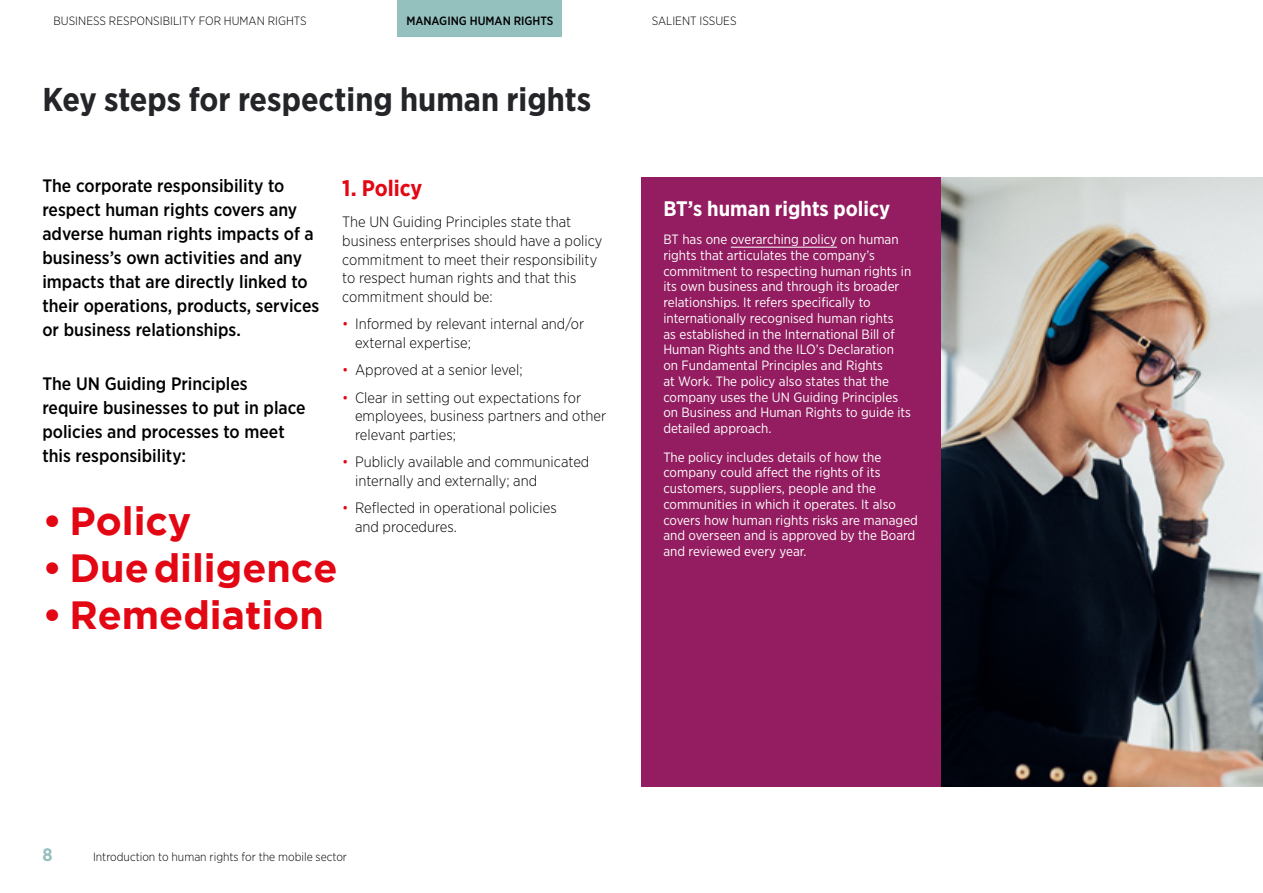
<style>
.page{position:relative;width:1263px;height:893px;background:#fff}
.page>*{position:absolute;margin:0;border:0;box-sizing:border-box;transform-origin:0 0}
.t1{font:700 39.3px "Gotham";color:#e30613}
.t2{font:700 33px "Gotham Narrow";color:#242529}
.Heading_level_H3{font:700 22.5px "Gotham Narrow";color:#e30613}
.Case_Study_heading{font:700 21px "Gotham Narrow";color:#fff}
.Introduction{font:500 18px/24px "Gotham Narrow";color:#000}
.t3{font:700 18px "Gotham Narrow";color:#94c0be}
.Bodycopy{font:300 15px/18.8px "Gotham Narrow";color:#000}
.Case_study_Bodycopy{font:13.5px/15.8px "Gotham Narrow";color:#fff}
.t4{font:300 12px "Gotham Narrow";color:#000}
.t5{font:500 12px "Gotham Narrow";color:#000}
.s1{color:#e30613}
</style>
<div class="page">
<div style="left:641px;top:178px;width:301px;height:609px;background:#931d60"></div>
<hr style="left:731px;top:247px;width:106px;height:1px;background:#fff">
<img style="left:942px;top:178px;width:321px;height:609px">
<div style="left:398px;top:0;width:164px;height:36px;background:#94c0be"></div>
<p class="t4" style="left:54px;top:14px;width:255px">BUSINESS RESPONSIBILITY FOR HUMAN RIGHTS</p>
<p class="t5" style="left:406px;top:14px;width:149px">MANAGING HUMAN RIGHTS</p>
<p class="t4" style="left:652px;top:14px;width:86px">SALIENT ISSUES</p>
<p class="t2" style="left:43px;top:79px;width:550px">Key steps for respecting human rights</p>
<p class="Introduction" style="left:42px;top:173px;width:278px">The corporate responsibility to respect human rights covers any adverse human rights impacts of a business’s own activities and any impacts that are directly linked to their operations, products, services or business relationships.</p>
<p class="Introduction" style="left:42px;top:371px;width:265px">The UN Guiding Principles require businesses to put in place policies and processes to meet this responsibility:</p>
<p class="Heading_level_H3" style="left:342px;top:173px;width:82px">1. Policy</p>
<p class="Bodycopy" style="left:342px;top:212px;width:262px">The UN Guiding Principles state that business enterprises should have a policy commitment to meet their responsibility to respect human rights and that this commitment should be:</p>
<p class="Bodycopy" style="left:355px;top:314px;width:231px;text-indent:-13px"><span class="s1">•</span> Informed by relevant internal and/or external expertise;</p>
<p class="Bodycopy" style="left:342px;top:360px;width:182px"><span class="s1">•</span> Approved at a senior level;</p>
<p class="Bodycopy" style="left:355px;top:388px;width:253px;text-indent:-13px"><span class="s1">•</span> Clear in setting out expectations for employees, business partners and other relevant parties;</p>
<p class="Bodycopy" style="left:355px;top:452px;width:236px;text-indent:-13px"><span class="s1">•</span> Publicly available and communicated internally and externally; and</p>
<p class="Bodycopy" style="left:355px;top:498px;width:203px;text-indent:-13px"><span class="s1">•</span> Reflected in operational policies and procedures.</p>
<p class="t1" style="left:42px;top:498px;width:151px">• Policy</p>
<p class="t1" style="left:42px;top:545px;width:297px">• Duediligence</p>
<p class="t1" style="left:42px;top:592px;width:283px">• Remediation</p>
<p class="Case_Study_heading" style="left:663px;top:195px;width:228px">BT’s human rights policy</p>
<p class="Case_study_Bodycopy" style="left:663px;top:231px;width:249px">BT has one overarching policy on human rights that articulates the company’s commitment to respecting human rights in its own business and through its broader relationships. It refers specifically to internationally recognised human rights<br>as established in the International Bill of Human Rights and the ILO’s Declaration on Fundamental Principles and Rights<br>at Work. The policy also states that the company uses the UN Guiding Principles on Business and Human Rights to guide its detailed approach.</p>
<p class="Case_study_Bodycopy" style="left:663px;top:449px;width:256px">The policy includes details of how the company could affect the rights of its customers, suppliers, people and the communities in which it operates. It also covers how human rights risks are managed and overseen and is approved by the Board and reviewed every year.</p>
<h3 class="t3" style="left:43px;top:843px;width:12px">8</h3>
<p class="t4" style="left:93px;top:849px;width:256px">Introduction to human rights for the mobile sector</p>
</div>
